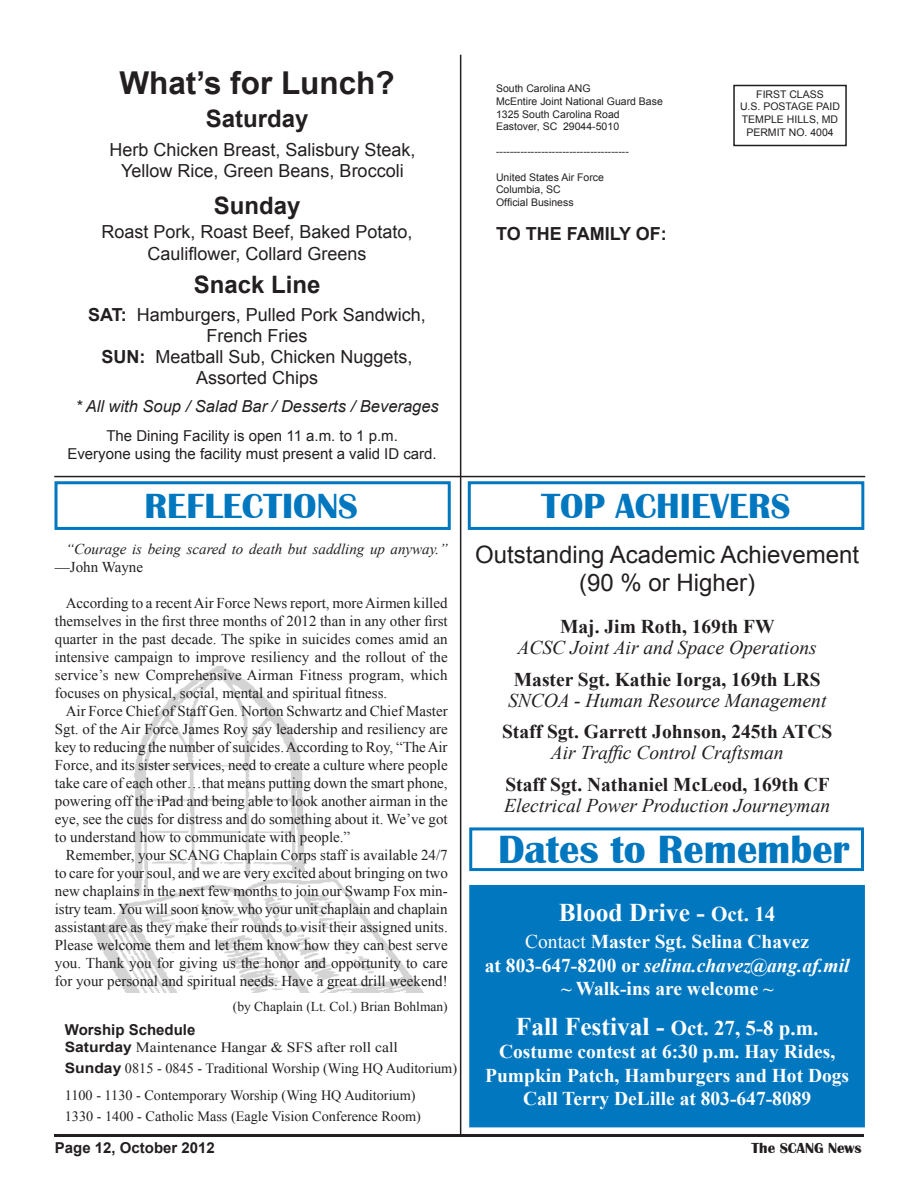
<style>
.page{position:relative;width:918px;height:1188px;background:#fff}
.page>*{position:absolute;margin:0;border:0;box-sizing:border-box;transform-origin:0 0}
.t1{font:700 40.5px "Britannic";color:#0077bf}
.t2{font:700 36px "Britannic";color:#0077bf}
.t3{font:700 31.5px "Arial";color:#231f20}
.t4{font:700 25.5px "Times New Roman";color:#fff}
.t5{font:24px/28.8px "Arial";color:#231f20;text-align:center}
.t6{font:700 24px "Arial";color:#231f20}
.t7{font:700 21px "Times New Roman";color:#fff}
.t8{font:700 19.5px/23.4px "Times New Roman";color:#fff;text-align:center}
.t9{font:italic 19.5px "Times New Roman";color:#231f20}
.t10{font:700 19.5px "Times New Roman";color:#231f20}
.t11{font:18px/21px "Arial";color:#231f20;text-align:center}
.t12{font:700 18px "Arial";color:#231f20}
.t13{font:italic 16.5px "Arial";color:#231f20}
.t14{font:15px/18px "Times New Roman";color:#231f20;text-align:justify}
.t15{font:15px/18px "Arial";color:#231f20;text-align:center}
.t16{font:italic 15px "Times New Roman";color:#231f20}
.t17{font:700 15px "Arial";color:#231f20}
.t18{font:700 15px "Britannic";color:#231f20}
.t19{font:14.25px/21px "Times New Roman";color:#231f20}
.t20{font:14.25px/21px "Times New Roman";color:#231f20;scale:1.1 1}
.t21{font:13.5px "Times New Roman";color:#231f20}
.t22{font:10.5px/12.6px "Arial";color:#231f20}
.s1{font-weight:700}
.s2{font-family:"Arial";font-weight:700}
.s3{font-size:21px}
.s4{font-weight:400}
.s5{font-style:italic}
.s6{font-size:25.5px}
</style>
<div class="page">
<hr style="left:54px;top:1134px;width:810px;height:3px;background:#231f20">
<svg style="left:54px;top:481px;width:397px;height:49px"></svg>
<hr style="left:460px;top:55px;width:1px;height:1081px;background:#231f20">
<div style="left:733px;top:85px;width:114px;height:61px;border:2px solid #231f20"></div>
<div style="left:468px;top:481px;width:396px;height:49px;border:3px solid #0077bf"></div>
<hr style="left:54px;top:476px;width:811px;height:1px;background:#231f20">
<img style="left:92px;top:665px;width:332px;height:328px">
<div style="left:469px;top:885px;width:396px;height:242px;background:#0077bf;border:2px solid #0077bf"></div>
<div style="left:469px;top:827px;width:395px;height:44px;border:3px solid #0077bf"></div>
<h3 class="t3" style="left:119px;top:62px;width:277px">What’s for Lunch?</h3>
<h3 class="t6" style="left:206px;top:103px;width:104px">Saturday</h3>
<p class="t11" style="left:109px;top:139px;width:308px">Herb Chicken Breast, Salisbury Steak,<br>Yellow Rice, Green Beans, Broccoli</p>
<h3 class="t6" style="left:214px;top:190px;width:88px">Sunday</h3>
<p class="t11" style="left:101px;top:221px;width:313px;line-height:21.6px">Roast Pork, Roast Beef, Baked Potato,<br>Cauliflower, Collard Greens</p>
<h3 class="t6" style="left:194px;top:268px;width:128px">Snack Line</h3>
<p class="t11" style="left:88px;top:305px;width:339px"><span class="s1">SAT:</span> Hamburgers, Pulled Pork Sandwich,<br>French Fries<br><span class="s1">SUN:</span> Meatball Sub, Chicken Nuggets,<br>Assorted Chips</p>
<p class="t13" style="left:75px;top:396px;width:365px">* All with Soup / Salad Bar / Desserts / Beverages</p>
<p class="t15" style="left:67px;top:427px;width:371px">The Dining Facility is open 11 a.m. to 1 p.m.<br>Everyone using the facility must present a valid ID card.</p>
<h2 class="t2" style="left:145px;top:486px;width:215px">REFLECTIONS</h2>
<p class="t16" style="left:66px;top:539px;width:384px">“Courage is being scared to death but saddling up anyway.”</p>
<p class="t14" style="left:55px;top:558px;width:90px">—John Wayne</p>
<p class="t14" style="left:55px;top:594px;width:394px;text-indent:11px">According to a recent Air Force News report, more Airmen killed themselves in the first three months of 2012 than in any other first quarter in the past decade. The spike in suicides comes amid an intensive campaign to improve resiliency and the rollout of the service’s new Comprehensive Airman Fitness program, which focuses on physical, social, mental and spiritual fitness.</p>
<p class="t14" style="left:55px;top:702px;width:394px;text-indent:11px">Air Force Chief of Staff Gen. Norton Schwartz and Chief Master Sgt. of the Air Force James Roy say leadership and resiliency are key to reducing the number of suicides. According to Roy, “The Air Force, and its sister services, need to create a culture where people take care of each other…that means putting down the smart phone, powering off the iPad and being able to look another airman in the eye, see the cues for distress and do something about it. We’ve got to understand how to communicate with people.”</p>
<p class="t14" style="left:55px;top:846px;width:394px;text-indent:11px">Remember, your SCANG Chaplain Corps staff is available 24/7 to care for your soul, and we are very excited about bringing on two new chaplains in the next few months to join our Swamp Fox min&shy;istry team. You will soon know who your unit chaplain and chaplain assistant are as they make their rounds to visit their assigned units.<br>Please welcome them and let them know how they can best serve you. Thank you for giving us the honor and opportunity to care for your personal and spiritual needs. Have a great drill weekend!</p>
<p class="t21" style="left:233px;top:998px;width:216px">(by Chaplain (Lt. Col.) Brian Bohlman)</p>
<p class="t17" style="left:65px;top:1020px;width:132px">Worship Schedule</p>
<p class="t20" style="left:65px;top:1037px;width:358px"><span class="s2">Saturday</span> Maintenance Hangar &amp; SFS after roll call<br><span class="s2">Sunday</span> 0815 - 0845 - Traditional Worship (Wing HQ Auditorium)</p>
<p class="t19" style="left:65px;top:1084px;width:358px">1100 - 1130 - Contemporary Worship (Wing HQ Auditorium)<br>1330 - 1400 - Catholic Mass (Eagle Vision Conference Room)</p>
<p class="t22" style="left:496px;top:83px;width:168px">South Carolina ANG<br>McEntire Joint National Guard Base<br>1325 South Carolina Road<br>Eastover, SC 29044-5010</p>
<p class="t22" style="left:496px;top:146px;width:134px">--------------------------------------</p>
<p class="t22" style="left:496px;top:171px;width:109px">United States Air Force<br>Columbia, SC<br>Official Business</p>
<p class="t12" style="left:496px;top:222px;width:172px">TO THE FAMILY OF:</p>
<p class="t22" style="left:740px;top:88px;width:101px;text-align:center">FIRST CLASS<br>U.S. POSTAGE PAID<br>TEMPLE HILLS, MD<br>PERMIT NO. 4004</p>
<h2 class="t2" style="left:542px;top:486px;width:251px">TOP ACHIEVERS</h2>
<h3 class="t5" style="left:475px;top:540px;width:386px">Outstanding Academic Achievement (90 % or Higher)</h3>
<h3 class="t10" style="left:560px;top:613px;width:216px">Maj. Jim Roth, 169th FW</h3>
<h3 class="t9" style="left:518px;top:634px;width:301px">ACSC Joint Air and Space Operations</h3>
<h3 class="t10" style="left:514px;top:666px;width:308px">Master Sgt. Kathie Iorga, 169th LRS</h3>
<h3 class="t9" style="left:508px;top:687px;width:320px">SNCOA - Human Resource Management</h3>
<h3 class="t10" style="left:502px;top:718px;width:332px">Staff Sgt. Garrett Johnson, 245th ATCS</h3>
<h3 class="t9" style="left:551px;top:739px;width:234px">Air Traffic Control Craftsman</h3>
<h3 class="t10" style="left:505px;top:771px;width:326px">Staff Sgt. Nathaniel McLeod, 169th CF</h3>
<h3 class="t9" style="left:504px;top:792px;width:327px">Electrical Power Production Journeyman</h3>
<h1 class="t1" style="left:498px;top:826px;width:353px">Dates to Remember</h1>
<h3 class="t4" style="left:559px;top:895px;width:218px">Blood Drive - <span class="s3">Oct. 14</span></h3>
<h3 class="t8" style="left:485px;top:930px;width:366px"><span class="s4">Contact</span> Master Sgt. Selina Chavez<br>at 803-647-8200 or <span class="s5">selina.chavez@ang.af.mil </span>~ Walk-ins are welcome ~</h3>
<h3 class="t7" style="left:516px;top:1013px;width:304px"><span class="s6">Fall Festival -</span> Oct. 27, 5-8 p.m.</h3>
<h3 class="t8" style="left:485px;top:1039px;width:366px">Costume contest at 6:30 p.m. Hay Rides,<br>Pumpkin Patch, Hamburgers and Hot Dogs<br>Call Terry DeLille at 803-647-8089</h3>
<p class="t17" style="left:55px;top:1138px;width:162px">Page 12, October 2012</p>
<p class="t18" style="left:752px;top:1140px;width:112px">The SCANG News</p>
</div>
